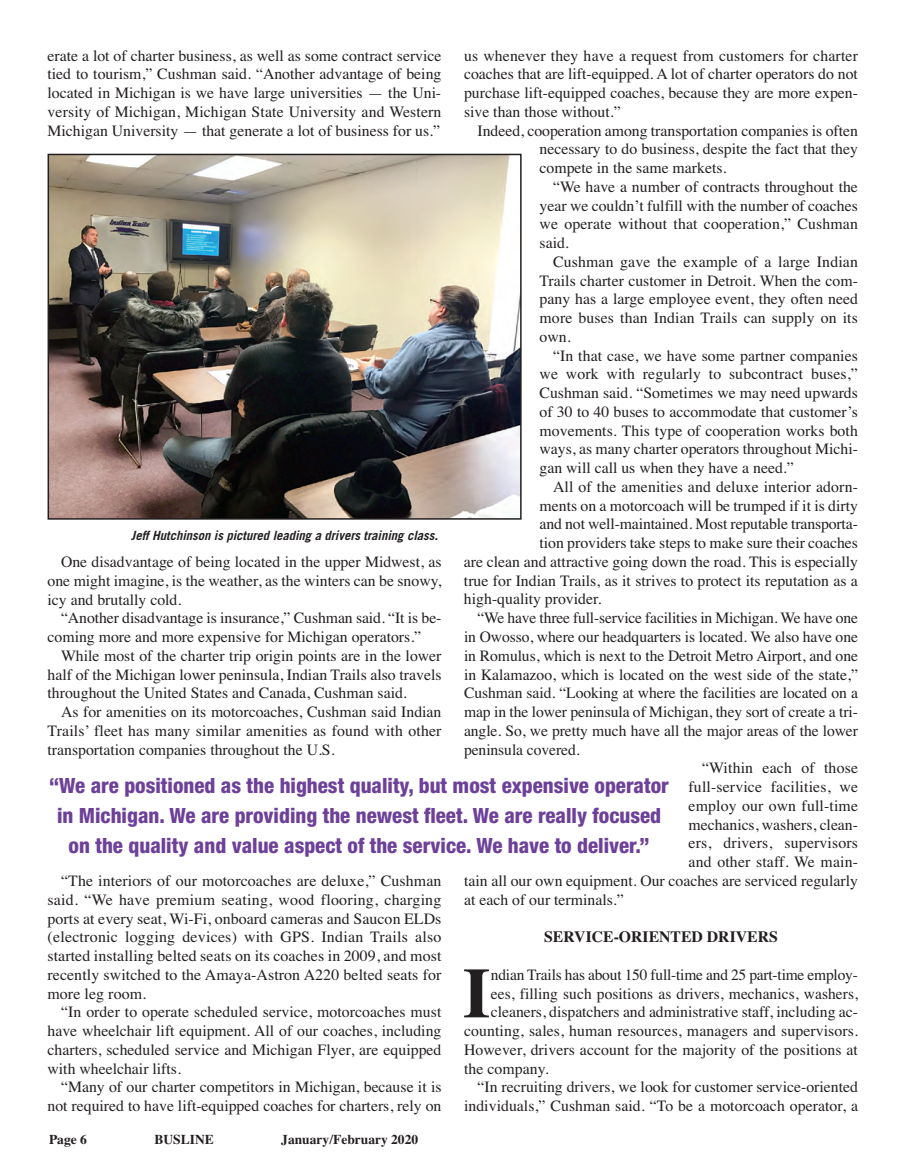
<style>
.page{position:relative;width:905px;height:1175px;background:#fff}
.page>*{position:absolute;margin:0;border:0;box-sizing:border-box;transform-origin:0 0}
.t1{font:700 70.8px "Times";color:#231f20}
.t2{font:800 condensed 21px/30px "Helvetica Neue LT Std";color:#6d4099;text-align:center}
.t3{font:15.75px/18.8px "Times";color:#231f20;text-align:justify}
.t4{font:700 15.75px "Times";color:#231f20}
.t5{font:700 13.5px "Times";color:#231f20}
.t6{font:italic 700 12.75px "Trade Gothic";letter-spacing:-.005em;color:#231f20}
</style>
<div class="page">
<img style="left:51px;top:157px;width:467px;height:359px">
<div style="left:48px;top:154px;width:473px;height:365px;border:2px solid #231f20"></div>
<p class="t3" style="left:48px;top:46px;width:395px">erate a lot of charter business, as well as some contract service tied to tourism,” Cushman said. “Another advantage of being located in Michigan is we have large universities — the Uni&shy;versity of Michigan, Michigan State University and Western Michigan University — that generate a lot of business for us.”</p>
<p class="t3" style="left:464px;top:46px;width:395px">us whenever they have a request from customers for charter coaches that are lift-equipped. A lot of charter operators do not purchase lift-equipped coaches, because they are more expen&shy;sive than those without.”</p>
<p class="t3" style="left:539px;top:121px;width:320px;text-indent:-62px">Indeed, cooperation among transportation companies is often necessary to do business, despite the fact that they compete in the same markets.</p>
<p class="t3" style="left:539px;top:177px;width:320px;text-indent:13px">“We have a number of contracts throughout the year we couldn’t fulfill with the number of coaches we operate without that cooperation,” Cushman said.</p>
<p class="t3" style="left:539px;top:252px;width:320px;text-indent:13px">Cushman gave the example of a large Indian Trails charter customer in Detroit. When the com&shy;pany has a large employee event, they often need more buses than Indian Trails can supply on its own.</p>
<p class="t3" style="left:539px;top:346px;width:320px;text-indent:13px">“In that case, we have some partner companies we work with regularly to subcontract buses,” Cushman said. “Sometimes we may need upwards of 30 to 40 buses to accommodate that customer’s movements. This type of cooperation works both ways, as many charter operators throughout Michi&shy;gan will call us when they have a need.”</p>
<p class="t3" style="left:553px;top:477px;width:306px">All of the amenities and deluxe interior adorn-</p>
<p class="t3" style="left:539px;top:496px;width:320px">ments on a motorcoach will be trumped if it is dirty</p>
<p class="t3" style="left:539px;top:514px;width:320px">and not well-maintained. Most reputable transporta-</p>
<p class="t3" style="left:539px;top:533px;width:320px">tion providers take steps to make sure their coaches</p>
<p class="t3" style="left:464px;top:552px;width:395px">are clean and attractive going down the road. This is especially</p>
<p class="t3" style="left:464px;top:571px;width:395px">true for Indian Trails, as it strives to protect its reputation as a</p>
<p class="t3" style="left:464px;top:589px;width:139px">high-quality provider.</p>
<p class="t3" style="left:477px;top:608px;width:382px">“We have three full-service facilities in Michigan. We have one</p>
<p class="t3" style="left:464px;top:627px;width:395px">in Owosso, where our headquarters is located. We also have one</p>
<p class="t3" style="left:464px;top:646px;width:395px">in Romulus, which is next to the Detroit Metro Airport, and one</p>
<p class="t3" style="left:464px;top:665px;width:395px">in Kalamazoo, which is located on the west side of the state,”</p>
<p class="t3" style="left:464px;top:683px;width:395px">Cushman said. “Looking at where the facilities are located on a</p>
<p class="t3" style="left:464px;top:702px;width:395px">map in the lower peninsula of Michigan, they sort of create a tri-</p>
<p class="t3" style="left:464px;top:721px;width:395px">angle. So, we pretty much have all the major areas of the lower</p>
<p class="t3" style="left:464px;top:740px;width:117px">peninsula covered.</p>
<p class="t3" style="left:702px;top:758px;width:157px">“Within each of those</p>
<p class="t3" style="left:688px;top:777px;width:171px">full-service facilities, we</p>
<p class="t3" style="left:688px;top:796px;width:171px">employ our own full-time</p>
<p class="t3" style="left:688px;top:815px;width:171px">mechanics, washers, clean-</p>
<p class="t3" style="left:688px;top:833px;width:171px">ers, drivers, supervisors</p>
<p class="t3" style="left:688px;top:852px;width:171px">and other staff. We main-</p>
<p class="t3" style="left:464px;top:871px;width:395px">tain all our own equipment. Our coaches are serviced regularly</p>
<p class="t3" style="left:464px;top:890px;width:161px">at each of our terminals.”</p>
<p class="t4" style="left:544px;top:927px;width:235px">SERVICE-ORIENTED DRIVERS</p>
<h1 class="t1" style="left:463px;top:951px;width:29px">I</h1>
<p class="t3" style="left:491px;top:965px;width:368px">ndian Trails has about 150 full-time and 25 part-time employ-</p>
<p class="t6" style="left:131px;top:531px;width:308px">Jeff Hutchinson is pictured leading a drivers training class.</p>
<p class="t3" style="left:48px;top:552px;width:395px;text-indent:13px">One disadvantage of being located in the upper Midwest, as one might imagine, is the weather, as the winters can be snowy, icy and brutally cold.</p>
<p class="t3" style="left:48px;top:608px;width:395px;text-indent:13px">“Another disadvantage is insurance,” Cushman said. “It is be&shy;coming more and more expensive for Michigan operators.”</p>
<p class="t3" style="left:48px;top:646px;width:395px;text-indent:13px">While most of the charter trip origin points are in the lower half of the Michigan lower peninsula, Indian Trails also travels throughout the United States and Canada, Cushman said.</p>
<p class="t3" style="left:48px;top:702px;width:395px;text-indent:13px">As for amenities on its motorcoaches, Cushman said Indian Trails’ fleet has many similar amenities as found with other transportation companies throughout the U.S.</p>
<h2 class="t2" style="left:49px;top:772px;width:621px">“We are positioned as the highest quality, but most expensive operator in Michigan. We are providing the newest fleet. We are really focused on the quality and value aspect of the service. We have to deliver.”</h2>
<p class="t3" style="left:47px;top:871px;width:395px;text-indent:14px">“The interiors of our motorcoaches are deluxe,” Cushman said. “We have premium seating, wood flooring, charging ports at every seat, Wi-Fi, onboard cameras and Saucon ELDs (electronic logging devices) with GPS. Indian Trails also started installing belted seats on its coaches in 2009, and most recently switched to the Amaya-Astron A220 belted seats for more leg room.</p>
<p class="t3" style="left:48px;top:1002px;width:395px;text-indent:14px">“In order to operate scheduled service, motorcoaches must have wheelchair lift equipment. All of our coaches, including charters, scheduled service and Michigan Flyer, are equipped with wheelchair lifts.</p>
<p class="t3" style="left:47px;top:1077px;width:395px;text-align:right">“Many of our charter competitors in Michigan, because it is not required to have lift-equipped coaches for charters, rely on</p>
<p class="t3" style="left:491px;top:983px;width:368px">ees, filling such positions as drivers, mechanics, washers,</p>
<p class="t3" style="left:491px;top:1002px;width:368px">cleaners, dispatchers and administrative staff, including ac-</p>
<p class="t3" style="left:464px;top:1021px;width:395px">counting, sales, human resources, managers and supervisors.</p>
<p class="t3" style="left:464px;top:1040px;width:395px">However, drivers account for the majority of the positions at</p>
<p class="t3" style="left:464px;top:1058px;width:86px">the company.</p>
<p class="t3" style="left:477px;top:1077px;width:382px">“In recruiting drivers, we look for customer service-oriented</p>
<p class="t3" style="left:464px;top:1096px;width:395px">individuals,” Cushman said. “To be a motorcoach operator, a</p>
<p class="t5" style="left:49px;top:1131px;width:39px">Page 6</p>
<p class="t5" style="left:154px;top:1131px;width:61px">BUSLINE</p>
<p class="t5" style="left:281px;top:1131px;width:138px">January/February 2020</p>
</div>
